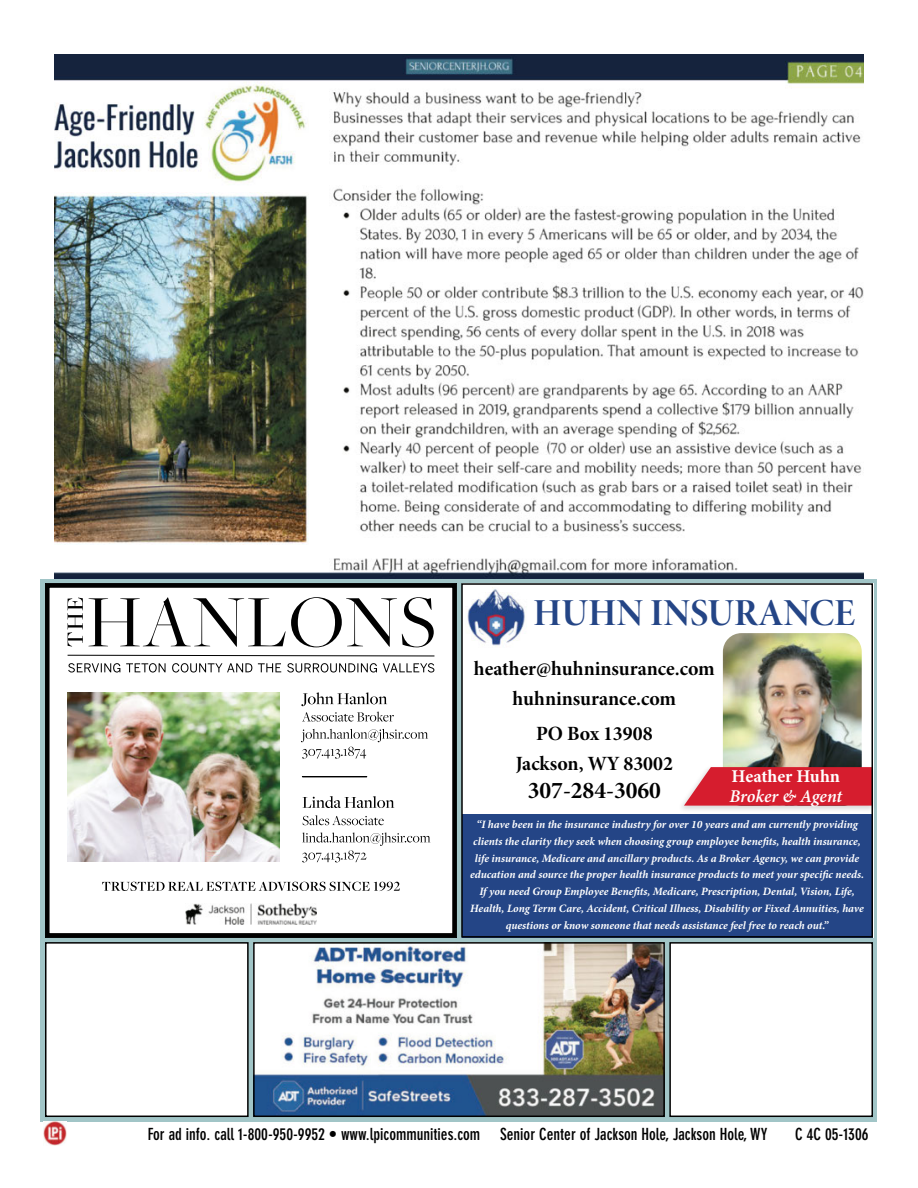
<style>
.page{position:relative;width:918px;height:1188px;background:#fff}
.page>*{position:absolute;margin:0;border:0;box-sizing:border-box;transform-origin:0 0}
.t1{font:38.25px "Minion Pro Bold Disp";color:#244586}
.t2{font:24px "Minion Pro Bold Subh";color:#000}
.t3{font:20.25px/30.2px "Minion Pro Bold Subh";color:#000;text-align:center}
.t4{font:italic 600 18px "Minion Pro";letter-spacing:-.005em;color:#fff}
.t5{font:700 18px "Minion Pro";color:#fff}
.t6{font:700 condensed 16.5px "DIN Neuzeit Grotesk Std";color:#000}
.t7{font:italic 700 11.25px/16.6px "Minion Pro";letter-spacing:-.005em;color:#fff;text-align:center}
</style>
<div class="page">
<img style="left:54px;top:54px;width:810px;height:525px">
<div style="left:41px;top:579px;width:837px;height:543px;background:#a1c5c7"></div>
<img style="left:44px;top:1122px;width:23px;height:23px">
<img style="left:256px;top:945px;width:406px;height:169px">
<div style="left:253px;top:942px;width:412px;height:175px;border:2px solid #000"></div>
<div style="left:462px;top:583px;width:411px;height:355px;background:#fff"></div>
<img style="left:723px;top:633px;width:139px;height:131px">
<div style="left:678px;top:764px;width:198px;height:49px;background:#000;opacity:.16"></div>
<svg style="left:684px;top:767px;width:186px;height:39px;background:#d72e3d"></svg>
<div style="left:462px;top:814px;width:411px;height:124px;background:#244586"></div>
<div style="left:461px;top:583px;width:412px;height:355px;border:2px solid #000"></div>
<img style="left:467px;top:587px;width:58px;height:61px">
<div style="left:670px;top:943px;width:202px;height:173px;background:#fff"></div>
<div style="left:669px;top:942px;width:204px;height:175px;border:2px solid #000"></div>
<div style="left:46px;top:943px;width:202px;height:173px;background:#fff"></div>
<div style="left:45px;top:942px;width:204px;height:175px;border:2px solid #000"></div>
<div style="left:47px;top:586px;width:408px;height:349px;background:#fff"></div>
<svg style="left:67px;top:654px;width:368px;height:3px"></svg>
<svg style="left:68px;top:597px;width:366px;height:50px"></svg>
<svg style="left:68px;top:663px;width:366px;height:10px"></svg>
<img style="left:185px;top:904px;width:131px;height:21px">
<img style="left:68px;top:692px;width:211px;height:169px">
<svg style="left:303px;top:796px;width:91px;height:12px"></svg>
<svg style="left:303px;top:815px;width:81px;height:10px"></svg>
<svg style="left:302px;top:833px;width:128px;height:29px"></svg>
<svg style="left:301px;top:692px;width:86px;height:14px"></svg>
<svg style="left:302px;top:712px;width:92px;height:10px"></svg>
<svg style="left:301px;top:729px;width:127px;height:30px"></svg>
<svg style="left:302px;top:776px;width:66px;height:2px"></svg>
<svg style="left:102px;top:882px;width:298px;height:9px"></svg>
<div style="left:45px;top:583px;width:412px;height:355px;border:4px solid #000"></div>
<h1 class="t1" style="left:533px;top:587px;width:324px">HUHN INSURANCE</h1>
<h3 class="t3" style="left:474px;top:653px;width:242px">heather@huhninsurance.com huhninsurance.com</h3>
<h3 class="t3" style="left:516px;top:719px;width:159px">PO Box 13908<br>Jackson, WY 83002</h3>
<h2 class="t2" style="left:528px;top:774px;width:135px">307-284-3060</h2>
<p class="t7" style="left:470px;top:816px;width:396px">“I have been in the insurance industry for over 10 years and am currently providing clients the clarity they seek when choosing group employee benefits, health insurance, life insurance, Medicare and ancillary products. As a Broker Agency, we can provide education and source the proper health insurance products to meet your specific needs.<br>If you need Group Employee Benefits, Medicare, Prescription, Dental, Vision, Life, Health, Long Term Care, Accident, Critical Illness, Disability or Fixed Annuities, have questions or know someone that needs assistance feel free to reach out.”</p>
<h3 class="t5" style="left:732px;top:763px;width:110px">Heather Huhn</h3>
<h3 class="t4" style="left:730px;top:783px;width:114px">Broker &amp; Agent</h3>
<h3 class="t6" style="left:148px;top:1124px;width:621px">For ad info. call 1-800-950-9952 • www.lpicommunities.com Senior Center of Jackson Hole, Jackson Hole, WY</h3>
<h3 class="t6" style="left:795px;top:1124px;width:75px">C 4C 05-1306</h3>
</div>
